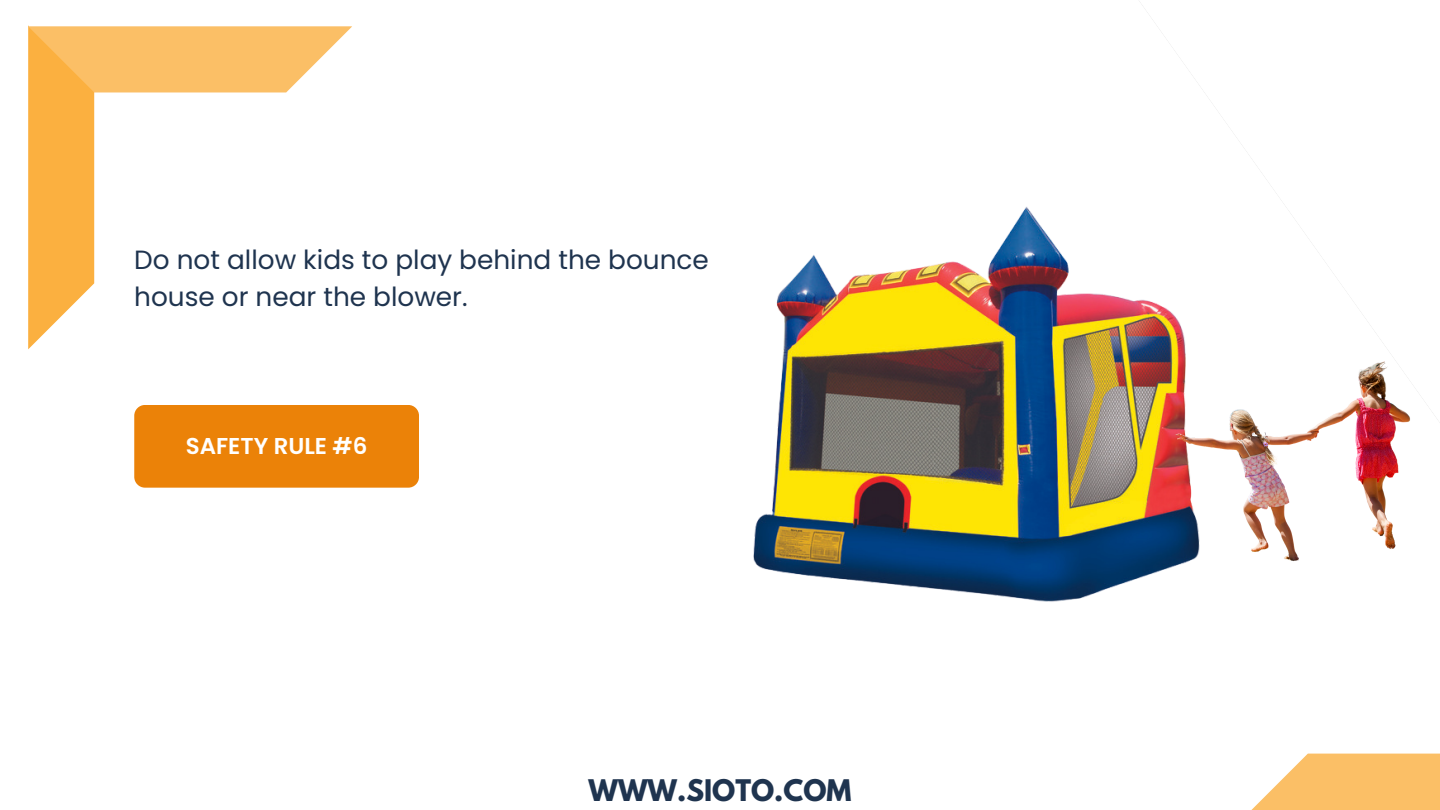
<style>
.page{position:relative;width:1440px;height:810px;background:#fff}
.page>*{position:absolute;margin:0;border:0;box-sizing:border-box;transform-origin:0 0}
.t1{font:700 26.4px "League Spartan";color:#1f344f}
.t2{font:26.3px/36.8px "Poppins";color:#1f344f}
.t3{font:600 22.9px "Poppins";color:#fff}
</style>
<div class="page">
<div style="left:134px;top:405px;width:285px;height:82px;background:#eb8208;border-radius:11px"></div>
<svg style="left:28px;top:25px;width:259px;height:324px"></svg>
<svg style="left:28px;top:26px;width:324px;height:66px"></svg>
<svg style="left:1251px;top:754px;width:189px;height:56px"></svg>
<img style="left:753px;top:207px;width:433px;height:395px">
<img style="left:1166px;top:349px;width:245px;height:246px">
<p class="t2" style="left:134px;top:242px;width:576px">Do not allow kids to play behind the bounce house or near the blower.</p>
<p class="t3" style="left:186px;top:430px;width:183px">SAFETY RULE #6</p>
<p class="t1" style="left:589px;top:777px;width:264px">WWW.SIOTO.COM</p>
</div>
